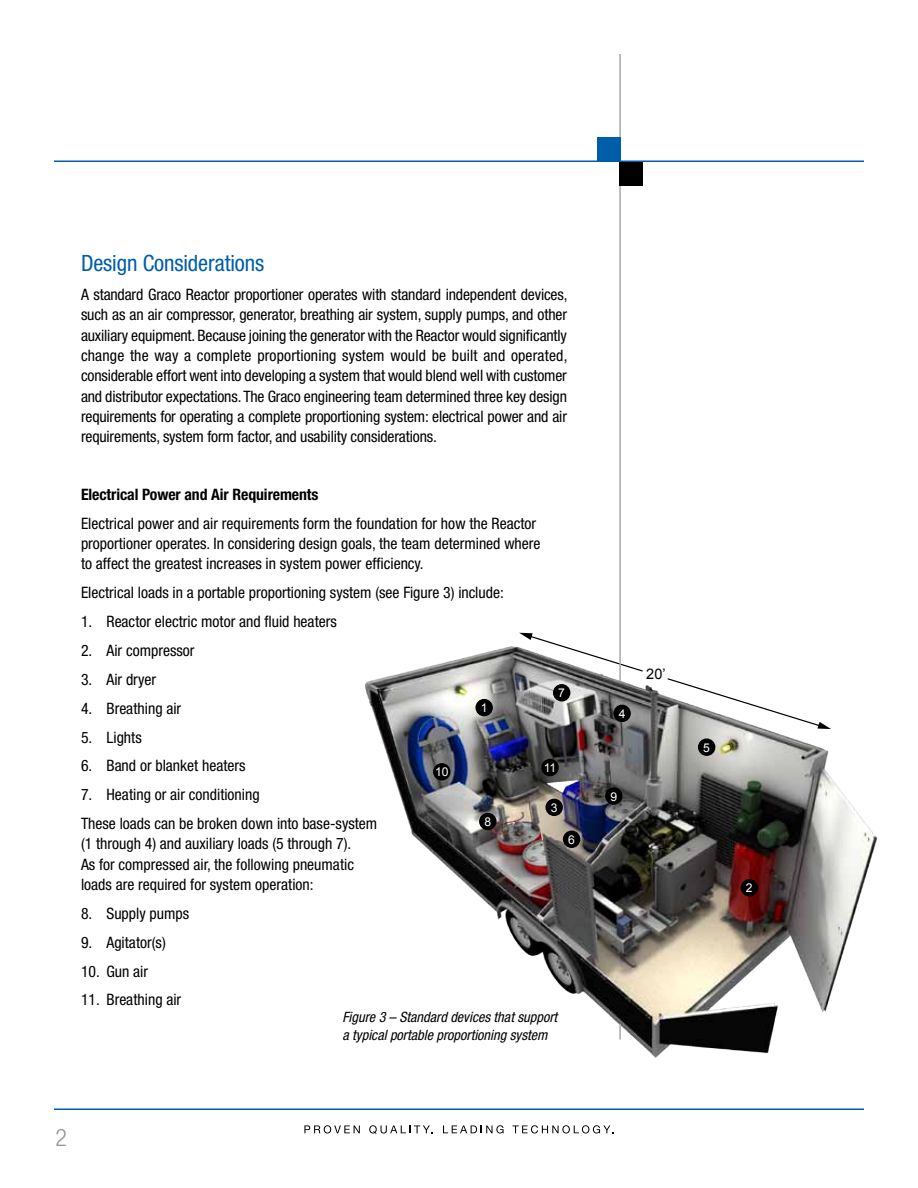
<style>
.page{position:relative;width:918px;height:1188px;background:#fff}
.page>*{position:absolute;margin:0;border:0;box-sizing:border-box;transform-origin:0 0}
.t1{font:300 condensed 24px "Helvetica Neue LT Std";color:#939598}
.t2{font:condensed 22.5px "Helvetica Neue LT Std";letter-spacing:-.005em;color:#005daa}
.t3{font:condensed 15.75px/20.2px "Helvetica Neue LT Std";color:#000}
.t4{font:700 condensed 15.75px "Helvetica Neue LT Std";letter-spacing:-.005em;color:#000}
.t5{font:14.55px "Arial";color:#000}
.t6{font:italic condensed 14.25px/18px "Helvetica Neue LT Std";color:#000}
.t7{font:12.15px "Arial";color:#fff}
</style>
<div class="page">
<img style="left:365px;top:632px;width:513px;height:426px">
<svg style="left:666px;top:677px;width:165px;height:52px"></svg>
<svg style="left:519px;top:633px;width:125px;height:40px"></svg>
<div style="left:475px;top:699px;width:18px;height:17px;background:#000;border-radius:50%"></div>
<div style="left:553px;top:684px;width:17px;height:18px;background:#000;border-radius:50%"></div>
<div style="left:433px;top:763px;width:18px;height:18px;background:#000;border-radius:50%"></div>
<div style="left:563px;top:831px;width:17px;height:17px;background:#000;border-radius:50%"></div>
<div style="left:479px;top:813px;width:18px;height:17px;background:#000;border-radius:50%"></div>
<div style="left:545px;top:799px;width:18px;height:17px;background:#000;border-radius:50%"></div>
<div style="left:541px;top:759px;width:18px;height:17px;background:#000;border-radius:50%"></div>
<div style="left:741px;top:879px;width:17px;height:17px;background:#000;border-radius:50%"></div>
<div style="left:698px;top:738px;width:17px;height:18px;background:#000;border-radius:50%"></div>
<div style="left:605px;top:787px;width:18px;height:18px;background:#000;border-radius:50%"></div>
<hr style="left:619px;top:54px;width:2px;height:986px;background:#a7a9ac">
<hr style="left:54px;top:160px;width:810px;height:2px;background:#005daa">
<div style="left:619px;top:162px;width:24px;height:23px;background:#000"></div>
<div style="left:598px;top:137px;width:23px;height:24px;background:#005daa"></div>
<svg style="left:304px;top:1125px;width:56px;height:9px"></svg>
<svg style="left:369px;top:1125px;width:64px;height:9px"></svg>
<svg style="left:443px;top:1125px;width:61px;height:9px"></svg>
<svg style="left:512px;top:1125px;width:102px;height:9px"></svg>
<hr style="left:54px;top:1108px;width:810px;height:2px;background:#005daa">
<img style="left:609px;top:682px;width:23px;height:342px">
<div style="left:613px;top:705px;width:18px;height:17px;background:#000;border-radius:50%"></div>
<svg style="left:609px;top:787px;width:14px;height:18px"></svg>
<h2 class="t2" style="left:81px;top:250px;width:185px">Design Considerations</h2>
<p class="t3" style="left:81px;top:284px;width:488px;text-align:justify">A standard Graco Reactor proportioner operates with standard independent devices, such as an air compressor, generator, breathing air system, supply pumps, and other auxiliary equipment. Because joining the generator with the Reactor would significantly change the way a complete proportioning system would be built and operated, considerable effort went into developing a system that would blend well with customer and distributor expectations. The Graco engineering team determined three key design requirements for operating a complete proportioning system: electrical power and air requirements, system form factor, and usability considerations.</p>
<p class="t4" style="left:81px;top:485px;width:239px">Electrical Power and Air Requirements</p>
<p class="t3" style="left:81px;top:513px;width:461px">Electrical power and air requirements form the foundation for how the Reactor proportioner operates. In considering design goals, the team determined where to affect the greatest increases in system power efficiency.</p>
<p class="t3" style="left:81px;top:582px;width:424px">Electrical loads in a portable proportioning system (see Figure 3) include:</p>
<p class="t3" style="left:81px;top:611px;width:257px">1. Reactor electric motor and fluid heaters</p>
<p class="t3" style="left:81px;top:640px;width:115px">2. Air compressor</p>
<p class="t3" style="left:81px;top:669px;width:77px">3. Air dryer</p>
<p class="t3" style="left:81px;top:698px;width:102px">4. Breathing air</p>
<p class="t3" style="left:81px;top:727px;width:62px">5. Lights</p>
<p class="t3" style="left:81px;top:756px;width:166px">6. Band or blanket heaters</p>
<p class="t3" style="left:81px;top:780px;width:298px;line-height:29px">7. Heating or air conditioning<br>These loads can be broken down into base-system</p>
<p class="t3" style="left:81px;top:834px;width:275px">(1 through 4) and auxiliary loads (5 through 7).<br>As for compressed air, the following pneumatic loads are required for system operation:</p>
<p class="t3" style="left:81px;top:903px;width:110px">8. Supply pumps</p>
<p class="t3" style="left:81px;top:932px;width:86px">9. Agitator(s)</p>
<p class="t3" style="left:81px;top:961px;width:69px">10. Gun air</p>
<p class="t3" style="left:81px;top:990px;width:102px">11. Breathing air</p>
<p class="t6" style="left:343px;top:1008px;width:216px">Figure 3 – Standard devices that support a typical portable proportioning system</p>
<p class="t7" style="left:558px;top:685px;width:8px">7</p>
<p class="t7" style="left:481px;top:700px;width:8px">1</p>
<p class="t7" style="left:544px;top:760px;width:14px">11</p>
<p class="t7" style="left:435px;top:764px;width:15px">10</p>
<p class="t7" style="left:551px;top:800px;width:8px">3</p>
<p class="t7" style="left:484px;top:814px;width:8px">8</p>
<p class="t7" style="left:568px;top:831px;width:8px">6</p>
<h1 class="t1" style="left:56px;top:1124px;width:13px">2</h1>
<p class="t7" style="left:619px;top:706px;width:8px">4</p>
<p class="t5" style="left:646px;top:664px;width:21px">20’</p>
<p class="t7" style="left:610px;top:788px;width:8px">9</p>
<p class="t7" style="left:703px;top:739px;width:8px">5</p>
<p class="t7" style="left:746px;top:880px;width:8px">2</p>
</div>
